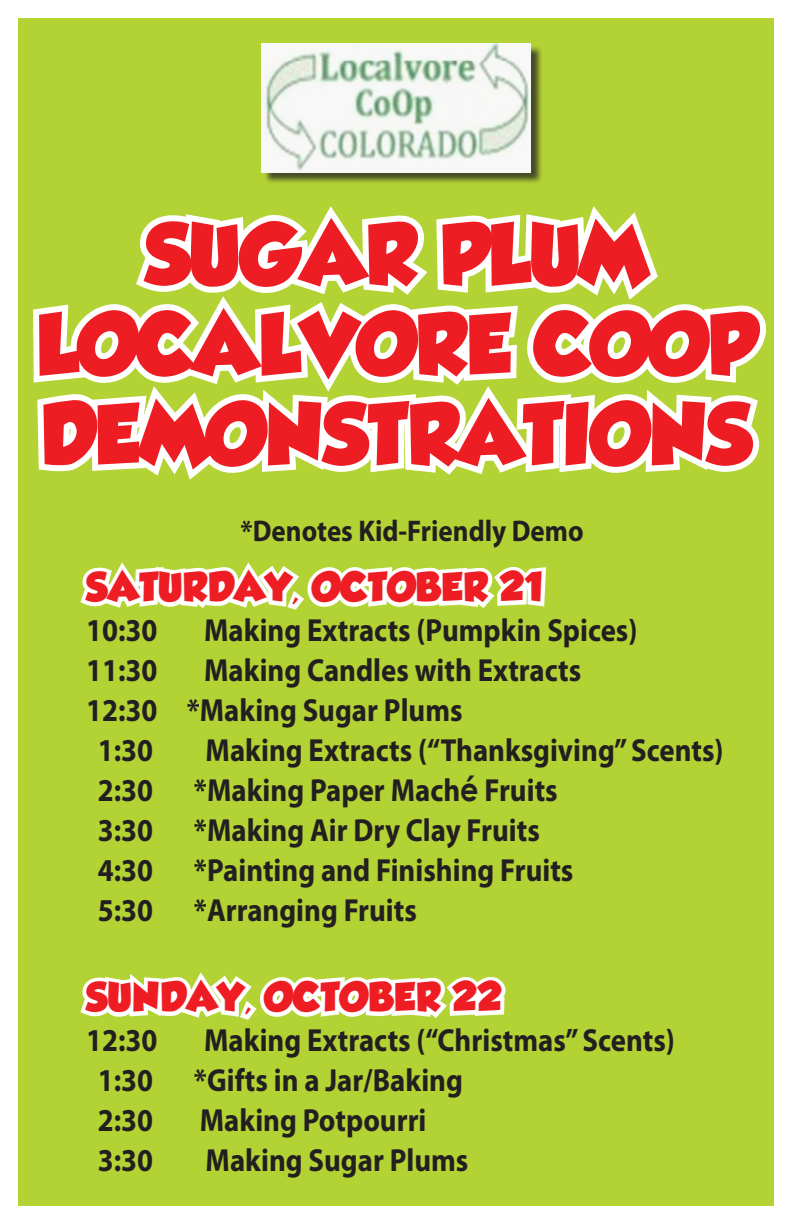
<style>
.page{position:relative;width:792px;height:1224px;background:#fff}
.page>*{position:absolute;margin:0;border:0;box-sizing:border-box;transform-origin:0 0}
.t1{font:76px "GROBOLD";color:#ee1d23}
.t2{font:36px "GROBOLD";letter-spacing:.02em;color:#ee1d23}
.t3{font:700 32px "Myriad Pro";color:#231f20;scale:.9 1}
.t4{font:700 30px "Myriad Pro";color:#231f20;scale:.9 1}
.s1{font-family:"Century Gothic"}
</style>
<div class="page">
<div style="left:18px;top:18px;width:756px;height:1188px;background:#b3d234"></div>
<svg style="left:33px;top:206px;width:733px;height:274px"></svg>
<svg style="left:80px;top:562px;width:466px;height:48px"></svg>
<svg style="left:80px;top:972px;width:426px;height:48px"></svg>
<div style="left:263px;top:45px;width:284px;height:143px;background:#231f20;opacity:.75"></div>
<img style="left:261px;top:44px;width:270px;height:128px">
<p class="t1" style="left:145px;top:209px;width:503px">SUGAR PLUM</p>
<p class="t1" style="left:36px;top:299px;width:723px">LOCALVORE COOP</p>
<p class="t1" style="left:40px;top:389px;width:716px">DEMONSTRATIONS</p>
<p class="t4" style="left:241px;top:512px;width:383px">*Denotes Kid-Friendly Demo</p>
<p class="t2" style="left:86px;top:566px;width:459px">SATURDAY, OCTOBER 21</p>
<p class="t3" style="left:86px;top:610px;width:81px">10:30</p>
<p class="t3" style="left:204px;top:610px;width:483px">Making Extracts (Pumpkin Spices)</p>
<p class="t3" style="left:86px;top:650px;width:81px">11:30</p>
<p class="t3" style="left:204px;top:650px;width:421px">Making Candles with Extracts</p>
<p class="t3" style="left:86px;top:690px;width:420px">12:30 *Making Sugar Plums</p>
<p class="t3" style="left:98px;top:730px;width:63px">1:30</p>
<p class="t3" style="left:206px;top:730px;width:577px">Making Extracts (“Thanksgiving” Scents)</p>
<p class="t3" style="left:98px;top:770px;width:63px">2:30</p>
<p class="t3" style="left:194px;top:770px;width:406px">*Making Paper Mach<span class="s1">é</span> Fruits</p>
<p class="t3" style="left:98px;top:810px;width:63px">3:30</p>
<p class="t3" style="left:194px;top:810px;width:386px">*Making Air Dry Clay Fruits</p>
<p class="t3" style="left:98px;top:850px;width:63px">4:30</p>
<p class="t3" style="left:194px;top:850px;width:423px">*Painting and Finishing Fruits</p>
<p class="t3" style="left:98px;top:890px;width:63px">5:30</p>
<p class="t3" style="left:194px;top:890px;width:249px">*Arranging Fruits</p>
<p class="t2" style="left:86px;top:976px;width:417px">SUNDAY, OCTOBER 22</p>
<p class="t3" style="left:86px;top:1020px;width:81px">12:30</p>
<p class="t3" style="left:204px;top:1020px;width:525px">Making Extracts (“Christmas” Scents)</p>
<p class="t3" style="left:98px;top:1060px;width:63px">1:30</p>
<p class="t3" style="left:194px;top:1060px;width:300px">*Gifts in a Jar/Baking</p>
<p class="t3" style="left:98px;top:1100px;width:63px">2:30</p>
<p class="t3" style="left:200px;top:1100px;width:253px">Making Potpourri</p>
<p class="t3" style="left:98px;top:1140px;width:63px">3:30</p>
<p class="t3" style="left:206px;top:1140px;width:294px">Making Sugar Plums</p>
</div>
